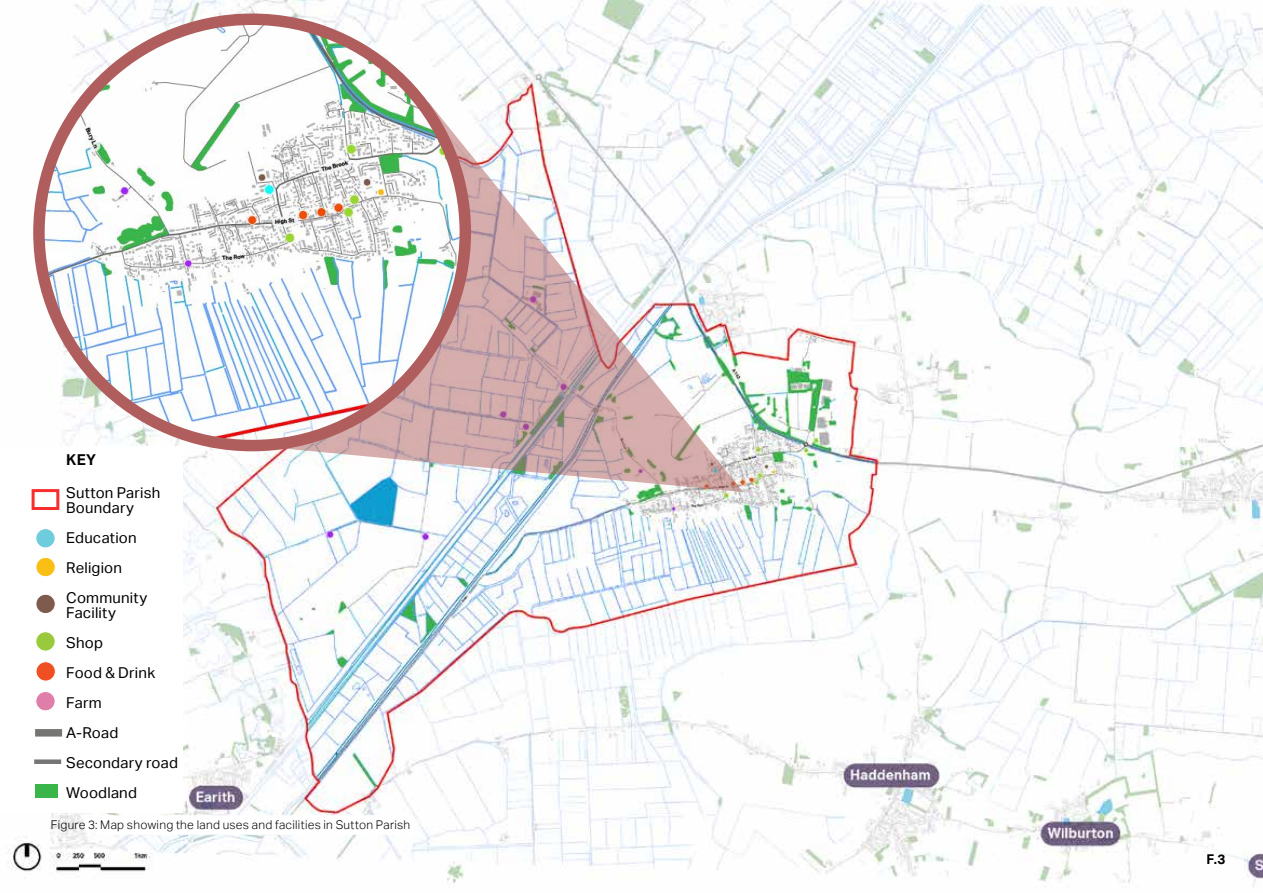
<style>
.page{position:relative;width:1263px;height:893px;background:#fff}
.page>*{position:absolute;margin:0;border:0;box-sizing:border-box;transform-origin:0 0}
.t1{font:15px/30px "AECOM Sans";letter-spacing:.015em;color:#000}
.t2{font:700 15px "AECOM Sans";color:#000}
.t3{font:700 13.5px "AECOM Sans";color:#000}
.t4{font:300 12px "AECOM Sans";letter-spacing:.025em;color:#000}
</style>
<div class="page">
<img style="left:7px;top:0;width:1256px;height:887px">
<div style="left:0;top:446px;width:182px;height:366px;background:#fff"></div>
<div style="left:32px;top:489px;width:27px;height:21px;border:3px solid #f92d2d"></div>
<svg style="left:187px;top:102px;width:556px;height:390px"></svg>
<div style="left:36px;top:529px;width:19px;height:19px;background:#6fccdd;border-radius:50%"></div>
<div style="left:36px;top:528px;width:19px;height:20px;border:1px solid #fff;border-radius:50%"></div>
<div style="left:36px;top:557px;width:19px;height:20px;background:#f9bf14;border-radius:50%"></div>
<div style="left:36px;top:557px;width:19px;height:20px;border:1px solid #fff;border-radius:50%"></div>
<div style="left:36px;top:594px;width:19px;height:20px;background:#7f5b4f;border-radius:50%"></div>
<div style="left:36px;top:594px;width:19px;height:20px;border:1px solid #fff;border-radius:50%"></div>
<div style="left:36px;top:632px;width:19px;height:19px;background:#99ca3c;border-radius:50%"></div>
<div style="left:36px;top:632px;width:19px;height:19px;border:1px solid #fff;border-radius:50%"></div>
<div style="left:36px;top:662px;width:19px;height:19px;background:#f04f23;border-radius:50%"></div>
<div style="left:36px;top:662px;width:20px;height:19px;border:1px solid #fff;border-radius:50%"></div>
<div style="left:36px;top:691px;width:19px;height:20px;background:#df7ea9;border-radius:50%"></div>
<div style="left:36px;top:691px;width:19px;height:20px;border:1px solid #fff;border-radius:50%"></div>
<div style="left:100px;top:815px;width:313px;height:20px;background:#fff"></div>
<img style="left:39px;top:19px;width:426px;height:426px">
<div style="left:33px;top:14px;width:438px;height:437px;border:11px solid #b05e5d;border-radius:50%"></div>
<div style="left:35px;top:729px;width:27px;height:8px;background:#757573"></div>
<div style="left:34px;top:759px;width:27px;height:5px;background:#757573"></div>
<svg style="left:261px;top:732px;width:27px;height:5px"></svg>
<div style="left:1194px;top:841px;width:49px;height:37px;background:#fff"></div>
<div style="left:35px;top:785px;width:22px;height:13px;background:#39b54a"></div>
<p class="t2" style="left:66px;top:451px;width:31px">KEY</p>
<p class="t1" style="left:66px;top:485px;width:96px;line-height:15px">Sutton Parish<br>Boundary</p>
<p class="t1" style="left:66px;top:522px;width:83px">Education<br>Religion<br>Community</p>
<p class="t1" style="left:66px;top:597px;width:113px">Facility<br>Shop<br>Food &amp; Drink<br>Farm<br>A-Road<br>Secondary road<br>Woodland</p>
<p class="t4" style="left:51px;top:818px;width:361px">Figure 3: Map showing the land uses and facilities in Sutton Parish</p>
<p class="t3" style="left:1206px;top:852px;width:21px">F.3</p>
</div>
